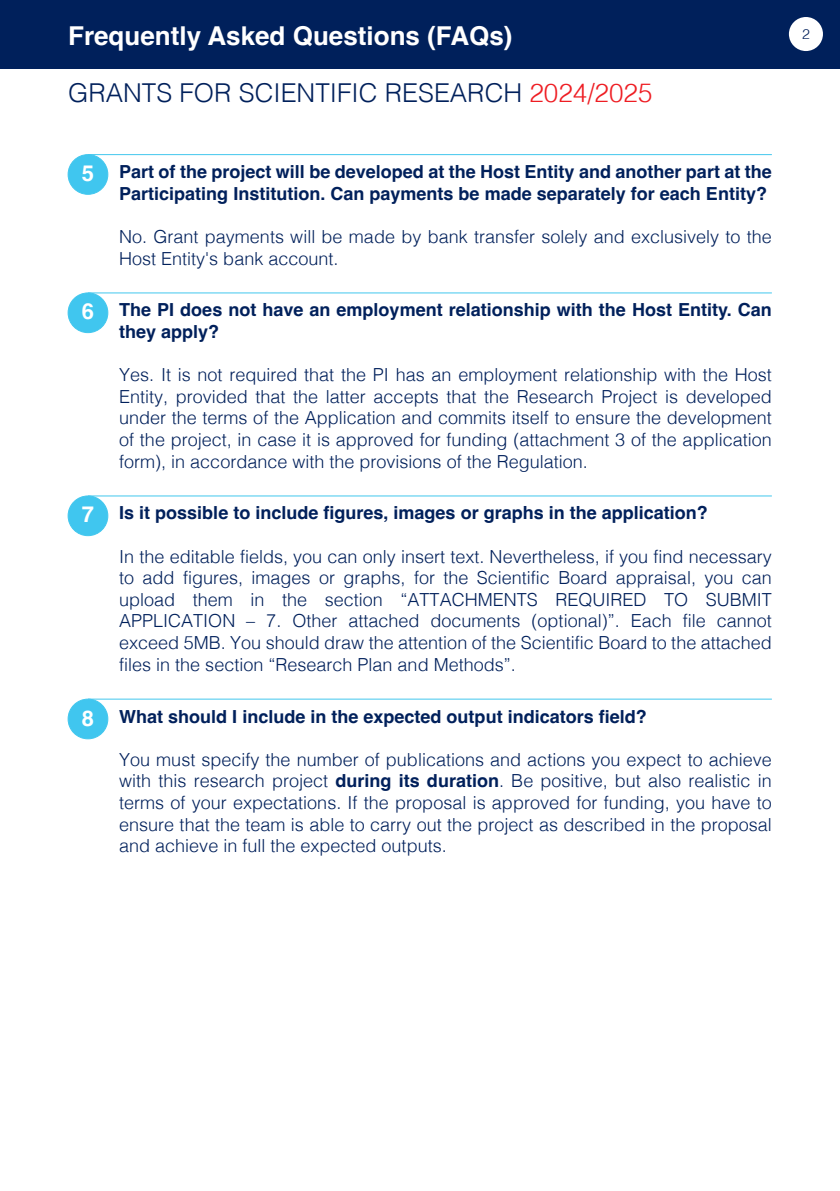
<style>
.page{position:relative;width:840px;height:1191px;background:#fff}
.page>*{position:absolute;margin:0;border:0;box-sizing:border-box;transform-origin:0 0}
.t1{font:300 26px "Helvetica";color:#00205b}
.t2{font:700 26px "Helvetica";color:#fff}
.t3{font:700 22px "Helvetica";color:#fff}
.t4{font:300 18px/21.6px "Helvetica";color:#00205b;text-align:justify}
.t5{font:700 18px/21.6px "Helvetica";color:#00205b}
.t6{font:300 14px "Helvetica";color:#00205b}
.s1{color:#ee1d23}
.s2{font-weight:700}
</style>
<div class="page">
<div style="left:0;top:0;width:839px;height:68px;background:#00205b"></div>
<div style="left:788px;top:17px;width:34px;height:34px;background:#fff;border-radius:50%"></div>
<div style="left:68px;top:155px;width:40px;height:39px;background:#40c6ef;border-radius:50%"></div>
<div style="left:68px;top:154px;width:40px;height:41px;border:1px solid #43c7ee;border-radius:50%"></div>
<hr style="left:88px;top:154px;width:683px;height:1px;background:#43c7ee">
<div style="left:68px;top:293px;width:40px;height:40px;background:#40c6ef;border-radius:50%"></div>
<div style="left:68px;top:292px;width:40px;height:41px;border:1px solid #43c7ee;border-radius:50%"></div>
<hr style="left:88px;top:292px;width:683px;height:1px;background:#43c7ee">
<div style="left:68px;top:496px;width:40px;height:39px;background:#40c6ef;border-radius:50%"></div>
<div style="left:68px;top:495px;width:40px;height:41px;border:1px solid #43c7ee;border-radius:50%"></div>
<hr style="left:88px;top:495px;width:683px;height:1px;background:#43c7ee">
<div style="left:68px;top:699px;width:40px;height:40px;background:#40c6ef;border-radius:50%"></div>
<div style="left:68px;top:698px;width:40px;height:41px;border:1px solid #43c7ee;border-radius:50%"></div>
<hr style="left:88px;top:698px;width:683px;height:1px;background:#43c7ee">
<h1 class="t2" style="left:68px;top:20px;width:446px">Frequently Asked Questions (FAQs)</h1>
<p class="t6" style="left:801px;top:22px;width:9px">2</p>
<h1 class="t1" style="left:68px;top:70px;width:585px">GRANTS FOR SCIENTIFIC RESEARCH <span class="s1">2024/2025</span></h1>
<p class="t3" style="left:82px;top:160px;width:14px">5</p>
<p class="t5" style="left:119px;top:163px;width:653px">Part of the project will be developed at the Host Entity and another part at the<br>Participating Institution. Can payments be made separately for each Entity?</p>
<p class="t4" style="left:119px;top:224px;width:654px">No. Grant payments will be made by bank transfer solely and exclusively to the<br>Host Entity's bank account.</p>
<p class="t3" style="left:82px;top:298px;width:14px">6</p>
<p class="t5" style="left:119px;top:301px;width:653px">The PI does not have an employment relationship with the Host Entity. Can they apply?</p>
<p class="t4" style="left:119px;top:363px;width:654px">Yes. It is not required that the PI has an employment relationship with the Host Entity, provided that the latter accepts that the Research Project is developed under the terms of the Application and commits itself to ensure the development of the project, in case it is approved for funding (attachment 3 of the application form), in accordance with the provisions of the Regulation.</p>
<p class="t3" style="left:82px;top:501px;width:14px">7</p>
<p class="t5" style="left:119px;top:504px;width:590px">Is it possible to include figures, images or graphs in the application?</p>
<p class="t4" style="left:119px;top:544px;width:654px">In the editable fields, you can only insert text. Nevertheless, if you find necessary to add figures, images or graphs, for the Scientific Board appraisal, you can upload them in the section “ATTACHMENTS REQUIRED TO SUBMIT APPLICATION – 7. Other attached documents (optional)”. Each file cannot exceed 5MB. You should draw the attention of the Scientific Board to the attached files in the section “Research Plan and Methods”.</p>
<p class="t3" style="left:82px;top:704px;width:14px">8</p>
<p class="t5" style="left:119px;top:707px;width:529px">What should I include in the expected output indicators field?</p>
<p class="t4" style="left:119px;top:747px;width:654px">You must specify the number of publications and actions you expect to achieve with this research project <span class="s2">during its duration</span>. Be positive, but also realistic in terms of your expectations. If the proposal is approved for funding, you have to ensure that the team is able to carry out the project as described in the proposal and achieve in full the expected outputs.</p>
</div>
